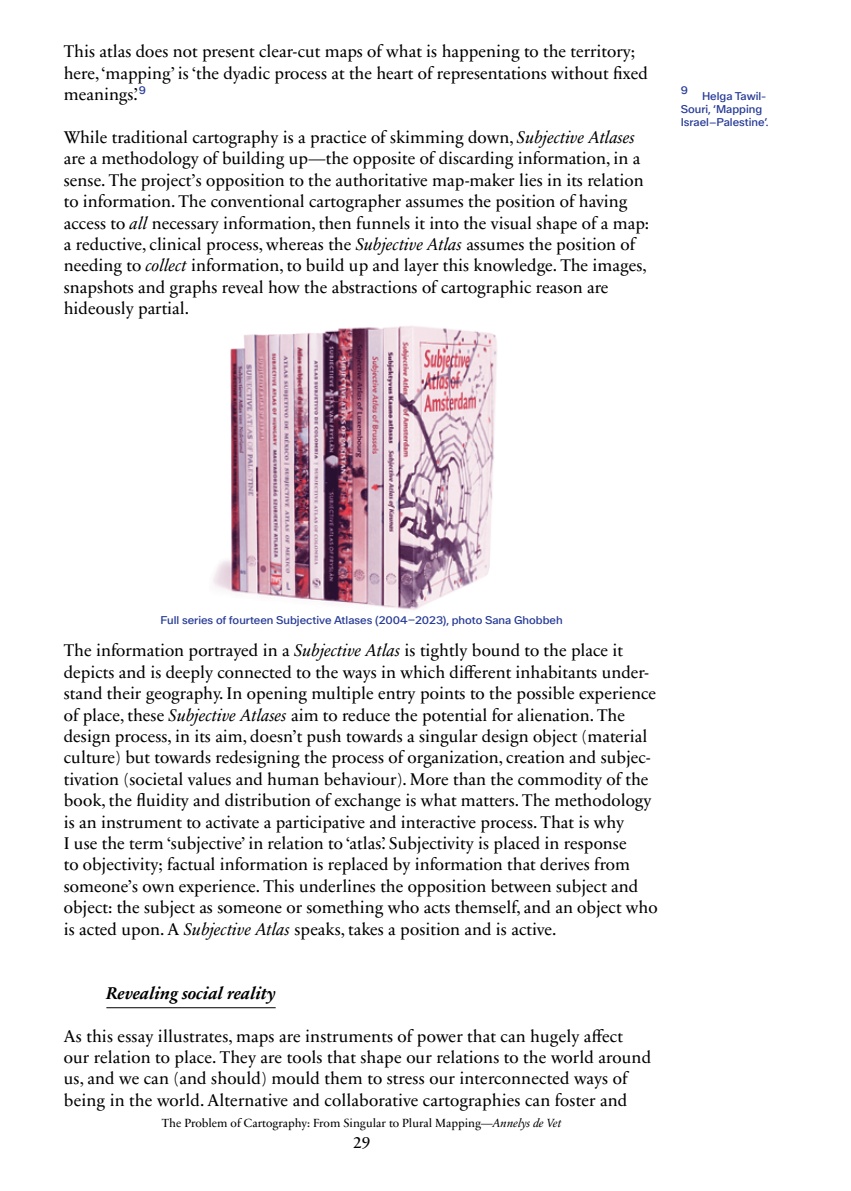
<style>
.page{position:relative;width:851px;height:1191px;background:#fff}
.page>*{position:absolute;margin:0;border:0;box-sizing:border-box;transform-origin:0 0}
.t1{font:17.25px/21.5px "Sabon Next LT Pro";color:#000}
.t2{font:italic 700 17.25px "Sabon Next LT Pro";color:#000}
.t3{font:12px "Sabon Next LT Pro";color:#000}
.t4{font:11.25px/12.8px "ABC Walter Neue";color:#263a95}
.s1{font-style:italic}
</style>
<div class="page">
<img style="left:213px;top:326px;width:284px;height:284px">
<hr style="left:106px;top:1007px;width:169px;height:1px;background:#000">
<p class="t1" style="left:64px;top:40px;width:585px">This atlas does not present clear-cut maps of what is happening to the territory; here, ‘mapping’ is ‘the dyadic process at the heart of representations without fixed meanings’.<sup>9</sup></p>
<p class="t1" style="left:64px;top:126px;width:586px">While traditional cartography is a practice of skimming down, <span class="s1">Subjective Atlases </span>are a methodology of building up—the opposite of discarding information, in a sense. The project’s opposition to the authoritative map-maker lies in its relation to information. The conventional cartographer assumes the position of having access to <span class="s1">all</span> necessary information, then funnels it into the visual shape of a map: a reductive, clinical process, whereas the <span class="s1">Subjective Atlas</span> assumes the position of needing to <span class="s1">collect</span> information, to build up and layer this knowledge. The images, snapshots and graphs reveal how the abstractions of cartographic reason are hideously partial.</p>
<p class="t4" style="left:680px;top:84px;width:9px">9</p>
<p class="t4" style="left:680px;top:90px;width:89px;text-indent:21px">Helga Tawil-<br>Souri, ‘Mapping<br>Israel–Palestine’.</p>
<p class="t4" style="left:161px;top:613px;width:403px">Full series of fourteen Subjective Atlases (2004–2023), photo Sana Ghobbeh</p>
<p class="t1" style="left:64px;top:639px;width:595px">The information portrayed in a <span class="s1">Subjective Atlas</span> is tightly bound to the place it depicts and is deeply connected to the ways in which different inhabitants under&shy;stand their geography. In opening multiple entry points to the possible experience of place, these <span class="s1">Subjective Atlases</span> aim to reduce the potential for alienation. The design process, in its aim, doesn’t push towards a singular design object (material culture) but towards redesigning the process of organization, creation and subjec&shy;tivation (societal values and human behaviour). More than the commodity of the book, the fluidity and distribution of exchange is what matters. The methodology is an instrument to activate a participative and interactive process. That is why<br>I use the term ‘subjective’ in relation to ‘atlas’. Subjectivity is placed in response<br>to objectivity; factual information is replaced by information that derives from someone’s own experience. This underlines the opposition between subject and object: the subject as someone or something who acts themself, and an object who is acted upon. A <span class="s1">Subjective Atlas</span> speaks, takes a position and is active.</p>
<p class="t2" style="left:106px;top:979px;width:171px">Revealing social reality</p>
<p class="t1" style="left:64px;top:1024px;width:588px">As this essay illustrates, maps are instruments of power that can hugely affect our relation to place. They are tools that shape our relations to the world around us, and we can (and should) mould them to stress our interconnected ways of being in the world. Alternative and collaborative cartographies can foster and</p>
<p class="t3" style="left:162px;top:1113px;width:401px">The Problem of Cartography: From Singular to Plural Mapping—<span class="s1">Annelys de Vet</span></p>
<p class="t1" style="left:353px;top:1131px;width:19px">29</p>
</div>
